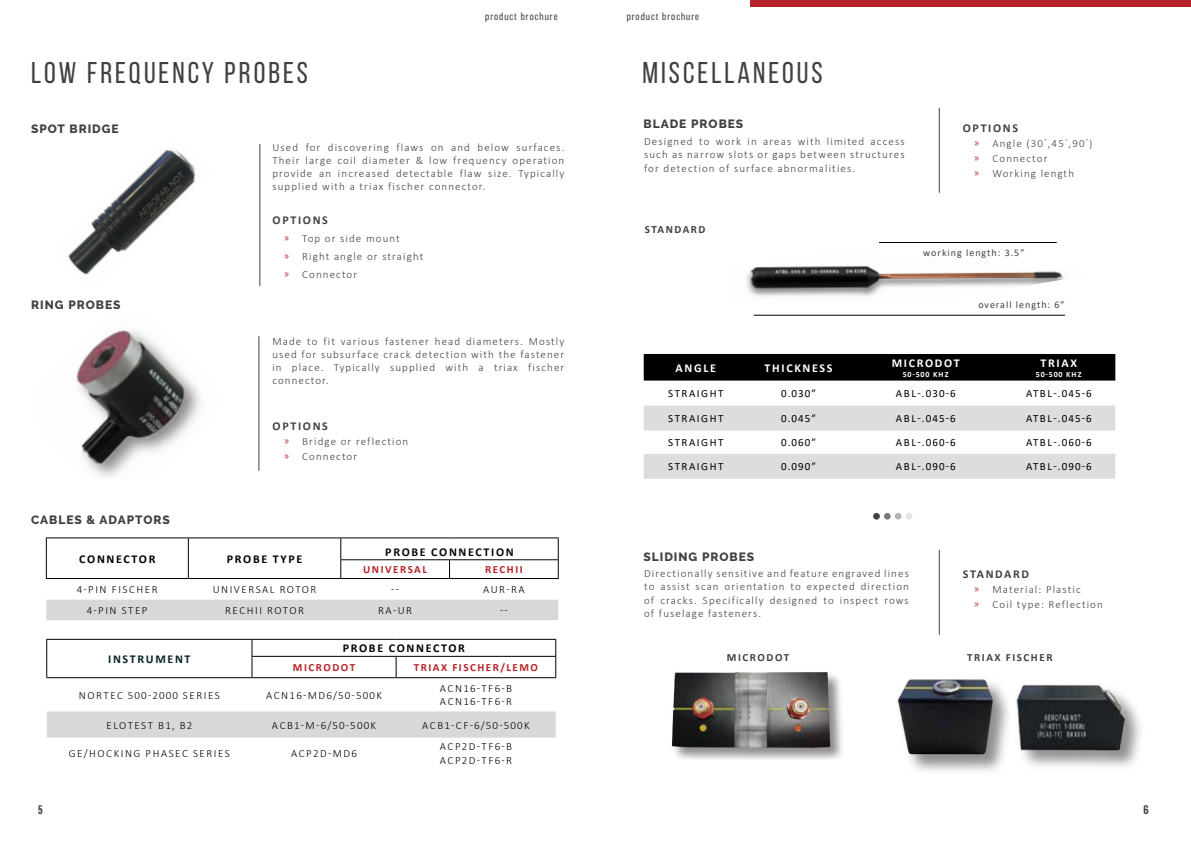
<style>
.page{position:relative;width:1191px;height:842px;background:#fff}
.page>*{position:absolute;margin:0;border:0;box-sizing:border-box;transform-origin:0 0}
.t1{font:30px "Bebas Neue";letter-spacing:.1em;color:#414042}
.t2{font:800 12px "Raleway";letter-spacing:.08em;color:#414042}
.t3{font:700 12px "Calibri";letter-spacing:.14em;color:#000101}
.t4{font:700 12px "Calibri";letter-spacing:.14em;color:#414042}
.t5{font:700 12px "Calibri";letter-spacing:.14em;color:#fff}
.t6{font:700 12px "Calibri";letter-spacing:.14em;color:#090606}
.t7{font:700 12px "Calibri";letter-spacing:.14em;color:#052226}
.t8{font:500 11.5px "Balboa";color:#414042}
.t9{font:300 11px/13.2px "Calibri";letter-spacing:.1em;color:#414042;text-align:justify}
.t10{font:300 11px/13.2px "Calibri";letter-spacing:.135em;color:#000}
.t11{font:11px "Calibri";letter-spacing:.14em;color:#000}
.t12{font:700 11px "Calibri";letter-spacing:.14em;color:#b62227}
.t13{font:700 11px "Calibri";letter-spacing:.14em;color:#414042}
.t14{font:10px "Calibri";letter-spacing:.1em;color:#414042}
.t15{font:200 10px "Balboa";letter-spacing:.1em;color:#414042}
.t16{font:700 8px "Calibri";letter-spacing:.1em;color:#fff}
.s1{font-family:"Myriad Pro";font-weight:400;color:#b62227}
.s2{font-family:"Raleway"}
</style>
<div class="page">
<svg style="left:753px;top:314px;width:312px;height:1px"></svg>
<img style="left:746px;top:266px;width:320px;height:31px">
<hr style="left:938px;top:108px;width:1px;height:85px;background:#414042">
<div style="left:750px;top:0;width:441px;height:6px;background:#b62227"></div>
<hr style="left:938px;top:550px;width:1px;height:85px;background:#414042">
<div style="left:643px;top:354px;width:472px;height:27px;background:#000"></div>
<div style="left:644px;top:406px;width:471px;height:25px;background:#ddd"></div>
<div style="left:644px;top:454px;width:471px;height:25px;background:#ddd"></div>
<hr style="left:879px;top:242px;width:177px;height:1px;background:#000">
<hr style="left:753px;top:315px;width:312px;height:1px;background:#000">
<div style="left:873px;top:513px;width:7px;height:7px;background:#414042;border-radius:50%"></div>
<div style="left:884px;top:513px;width:6px;height:7px;background:#7a797b;border-radius:50%"></div>
<svg style="left:894px;top:513px;width:7px;height:7px"></svg>
<div style="left:905px;top:513px;width:7px;height:7px;background:#e2e2e2;border-radius:50%"></div>
<img style="left:671px;top:672px;width:171px;height:87px">
<div style="left:646px;top:667px;width:230px;height:94px;border:1px solid #fff"></div>
<img style="left:897px;top:679px;width:112px;height:92px">
<img style="left:1016px;top:684px;width:125px;height:83px">
<hr style="left:259px;top:144px;width:1px;height:142px;background:#414042">
<img style="left:68px;top:150px;width:128px;height:125px">
<hr style="left:258px;top:336px;width:1px;height:135px;background:#414042">
<img style="left:76px;top:330px;width:125px;height:147px">
<div style="left:46px;top:600px;width:512px;height:20px;background:#d8d8d8"></div>
<hr style="left:46px;top:537px;width:142px;height:1px;background:#000">
<hr style="left:188px;top:537px;width:153px;height:1px;background:#000">
<hr style="left:341px;top:537px;width:108px;height:1px;background:#000">
<hr style="left:449px;top:537px;width:109px;height:1px;background:#000">
<svg style="left:46px;top:538px;width:513px;height:40px"></svg>
<hr style="left:340px;top:559px;width:109px;height:1px;background:#000">
<hr style="left:449px;top:559px;width:109px;height:1px;background:#000">
<hr style="left:46px;top:578px;width:142px;height:1px;background:#000">
<hr style="left:188px;top:578px;width:153px;height:1px;background:#000">
<hr style="left:341px;top:578px;width:108px;height:1px;background:#000">
<hr style="left:449px;top:578px;width:109px;height:1px;background:#000">
<svg style="left:47px;top:711px;width:509px;height:27px;background:#d9d9d9"></svg>
<svg style="left:46px;top:639px;width:510px;height:38px"></svg>
<hr style="left:252px;top:656px;width:144px;height:1px;background:#000">
<hr style="left:396px;top:656px;width:160px;height:1px;background:#000">
<hr style="left:46px;top:677px;width:206px;height:1px;background:#000">
<hr style="left:252px;top:677px;width:144px;height:1px;background:#000">
<hr style="left:396px;top:677px;width:160px;height:1px;background:#000">
<h1 class="t1" style="left:31px;top:56px;width:278px">LOW FREQUENCY PROBES</h1>
<p class="t2" style="left:31px;top:122px;width:89px">SPOT BRIDGE</p>
<p class="t15" style="left:485px;top:11px;width:74px">product brochure</p>
<p class="t15" style="left:626px;top:11px;width:74px">product brochure</p>
<h1 class="t1" style="left:642px;top:56px;width:182px">MISCELLANEOUS</h1>
<p class="t2" style="left:643px;top:117px;width:101px">BLADE PROBES</p>
<p class="t2" style="left:31px;top:298px;width:91px">RING PROBES</p>
<p class="t9" style="left:272px;top:141px;width:293px">Used for discovering flaws on and below surfaces.<br>Their large coil diameter &amp; low frequency operation provide an increased detectable flaw size. Typically supplied with a triax fischer connector.</p>
<p class="t4" style="left:273px;top:212px;width:57px">OPTIONS</p>
<p class="t9" style="left:284px;top:229px;width:140px;line-height:18px;text-align:left"><span class="s1">»</span> Top or side mount<br><span class="s1">»</span> Right angle or straight <span class="s1">»</span> Connector</p>
<p class="t9" style="left:644px;top:135px;width:262px">Designed to work in areas with limited access such as narrow slots or gaps between structures for detection of surface abnormalities.</p>
<p class="t13" style="left:645px;top:222px;width:62px">STANDARD</p>
<p class="t4" style="left:962px;top:119px;width:57px">OPTIONS</p>
<p class="t9" style="left:974px;top:135px;width:119px;line-height:15px;text-align:left"><span class="s1">»</span> Angle (30<span class="s2">˚</span>,45<span class="s2">˚</span>,90<span class="s2">˚</span>) <span class="s1">»</span> Connector<br><span class="s1">»</span> Working length</p>
<p class="t14" style="left:923px;top:246px;width:103px">working length: 3.5”</p>
<p class="t14" style="left:978px;top:297px;width:88px">overall length: 6”</p>
<p class="t2" style="left:31px;top:513px;width:140px">CABLES &amp; ADAPTORS</p>
<p class="t9" style="left:272px;top:334px;width:293px">Made to fit various fastener head diameters. Mostly used for subsurface crack detection with the fastener in place. Typically supplied with a triax fischer connector.</p>
<p class="t4" style="left:273px;top:417px;width:57px">OPTIONS</p>
<p class="t9" style="left:284px;top:434px;width:125px;line-height:15px"><span class="s1">»</span> Bridge or reflection <span class="s1">»</span> Connector</p>
<p class="t3" style="left:79px;top:550px;width:78px">CONNECTOR</p>
<p class="t3" style="left:227px;top:550px;width:77px">PROBE TYPE</p>
<p class="t6" style="left:385px;top:543px;width:130px">PROBE CONNECTION</p>
<p class="t12" style="left:363px;top:562px;width:65px">UNIVERSAL</p>
<p class="t12" style="left:485px;top:562px;width:39px">RECHII</p>
<p class="t10" style="left:77px;top:583px;width:82px">4-PIN FISCHER</p>
<p class="t10" style="left:213px;top:583px;width:105px">UNIVERSAL ROTOR</p>
<p class="t10" style="left:391px;top:583px;width:9px">--</p>
<p class="t10" style="left:483px;top:583px;width:43px">AUR-RA</p>
<p class="t10" style="left:87px;top:604px;width:62px">4-PIN STEP</p>
<p class="t10" style="left:225px;top:604px;width:80px">RECHII ROTOR</p>
<p class="t10" style="left:378px;top:604px;width:35px">RA-UR</p>
<p class="t10" style="left:500px;top:604px;width:9px">--</p>
<p class="t7" style="left:108px;top:650px;width:84px">INSTRUMENT</p>
<p class="t3" style="left:343px;top:640px;width:124px">PROBE CONNECTOR</p>
<p class="t12" style="left:293px;top:660px;width:64px">MICRODOT</p>
<p class="t12" style="left:414px;top:660px;width:126px">TRIAX FISCHER/LEMO</p>
<p class="t10" style="left:79px;top:688px;width:142px">NORTEC 500-2000 SERIES</p>
<p class="t10" style="left:266px;top:688px;width:117px">ACN16-MD6/50-500K</p>
<p class="t10" style="left:440px;top:682px;width:73px">ACN16-TF6-B<br>ACN16-TF6-R</p>
<p class="t10" style="left:106px;top:718px;width:87px">ELOTEST B1, B2</p>
<p class="t10" style="left:272px;top:718px;width:106px">ACB1-M-6/50-500K</p>
<p class="t10" style="left:422px;top:718px;width:109px">ACB1-CF-6/50-500K</p>
<p class="t10" style="left:69px;top:746px;width:163px">GE/HOCKING PHASEC SERIES</p>
<p class="t10" style="left:291px;top:746px;width:67px">ACP2D-MD6</p>
<p class="t10" style="left:440px;top:740px;width:74px">ACP2D-TF6-B<br>ACP2D-TF6-R</p>
<p class="t5" style="left:675px;top:359px;width:42px">ANGLE</p>
<p class="t5" style="left:764px;top:359px;width:69px">THICKNESS</p>
<p class="t5" style="left:891px;top:354px;width:69px">MICRODOT</p>
<p class="t16" style="left:902px;top:368px;width:47px">50-500 KHZ</p>
<p class="t5" style="left:1040px;top:354px;width:38px">TRIAX</p>
<p class="t16" style="left:1035px;top:368px;width:47px">50-500 KHZ</p>
<p class="t11" style="left:668px;top:386px;width:57px">STRAIGHT</p>
<p class="t11" style="left:781px;top:386px;width:37px">0.030”</p>
<p class="t11" style="left:896px;top:386px;width:61px">ABL-.030-6</p>
<p class="t11" style="left:1026px;top:386px;width:67px">ATBL-.045-6</p>
<p class="t11" style="left:668px;top:411px;width:57px">STRAIGHT</p>
<p class="t11" style="left:781px;top:411px;width:37px">0.045”</p>
<p class="t11" style="left:896px;top:411px;width:61px">ABL-.045-6</p>
<p class="t11" style="left:1026px;top:411px;width:67px">ATBL-.045-6</p>
<p class="t11" style="left:668px;top:435px;width:57px">STRAIGHT</p>
<p class="t11" style="left:781px;top:435px;width:37px">0.060”</p>
<p class="t11" style="left:896px;top:435px;width:61px">ABL-.060-6</p>
<p class="t11" style="left:1026px;top:435px;width:67px">ATBL-.060-6</p>
<p class="t11" style="left:668px;top:459px;width:57px">STRAIGHT</p>
<p class="t11" style="left:781px;top:459px;width:37px">0.090”</p>
<p class="t11" style="left:896px;top:459px;width:61px">ABL-.090-6</p>
<p class="t11" style="left:1026px;top:459px;width:67px">ATBL-.090-6</p>
<p class="t2" style="left:643px;top:550px;width:112px">SLIDING PROBES</p>
<p class="t9" style="left:644px;top:567px;width:266px">Directionally sensitive and feature engraved lines to assist scan orientation to expected direction of cracks. Specifically designed to inspect rows of fuselage fasteners.</p>
<p class="t4" style="left:962px;top:565px;width:68px">STANDARD</p>
<p class="t9" style="left:974px;top:582px;width:130px;line-height:15px"><span class="s1">»</span> Material: Plastic<br><span class="s1">»</span> Coil type: Reflection</p>
<p class="t13" style="left:727px;top:649px;width:64px">MICRODOT</p>
<p class="t13" style="left:967px;top:649px;width:87px">TRIAX FISCHER</p>
<p class="t8" style="left:38px;top:803px;width:7px">5</p>
<p class="t8" style="left:1143px;top:803px;width:7px">6</p>
</div>
